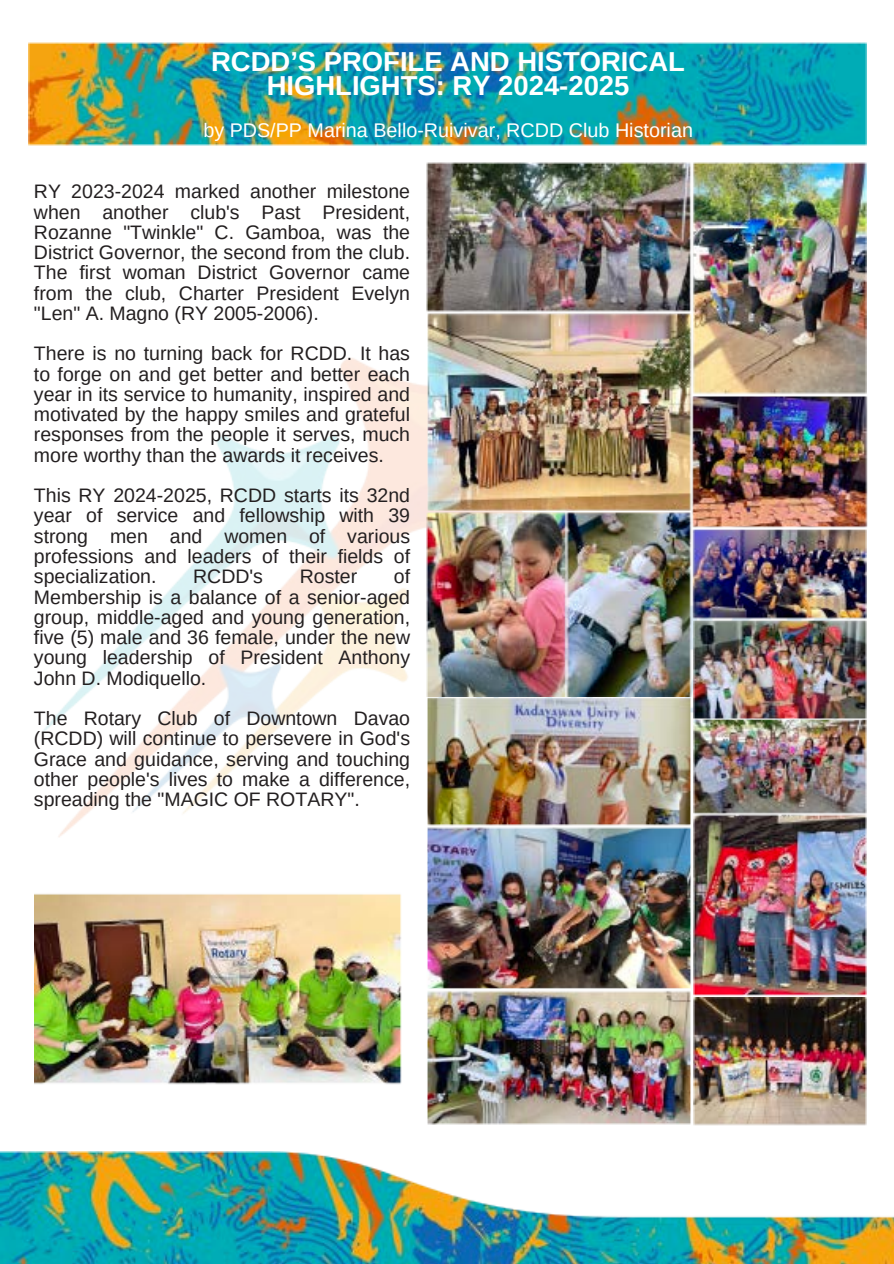
<style>
.page{position:relative;width:894px;height:1264px;background:#fff}
.page>*{position:absolute;margin:0;border:0;box-sizing:border-box;transform-origin:0 0}
.t1{font:700 27.45px/23.7px "Arimo";color:#fff;text-align:center}
.t2{font:19.8px "Arimo";color:#fff}
.t3{font:19.5px/20.2px "Arimo";color:#231f20;text-align:justify}
</style>
<div class="page">
<img style="left:0;top:1151px;width:893px;height:112px">
<img style="left:43px;top:358px;width:649px;height:479px">
<img style="left:29px;top:42px;width:837px;height:104px">
<img style="left:427px;top:163px;width:438px;height:533px">
<img style="left:35px;top:893px;width:367px;height:192px">
<img style="left:674px;top:388px;width:194px;height:147px">
<img style="left:669px;top:498px;width:197px;height:147px">
<img style="left:692px;top:611px;width:174px;height:82px">
<img style="left:427px;top:671px;width:264px;height:134px">
<img style="left:427px;top:805px;width:264px;height:121px">
<img style="left:692px;top:693px;width:174px;height:88px">
<img style="left:693px;top:781px;width:173px;height:215px">
<img style="left:427px;top:926px;width:264px;height:198px">
<img style="left:693px;top:997px;width:173px;height:129px">
<p class="t1" style="left:211px;top:50px;width:475px">RCDD’S PROFILE AND HISTORICAL<br>HIGHLIGHTS: RY 2024-2025</p>
<p class="t2" style="left:203px;top:119px;width:491px">by PDS/PP Marina Bello-Ruivivar, RCDD Club Historian</p>
<p class="t3" style="left:34px;top:181px;width:377px">RY 2023-2024 marked another milestone when another club's Past President, Rozanne "Twinkle" C. Gamboa, was the District Governor, the second from the club.<br>The first woman District Governor came from the club, Charter President Evelyn "Len" A. Magno (RY 2005-2006).</p>
<h1 class="t3" style="left:34px;top:343px;width:377px">There is no turning back for RCDD. It has to forge on and get better and better each year in its service to humanity, inspired and motivated by the happy smiles and grateful responses from the people it serves, much more worthy than the awards it receives.</h1>
<p class="t3" style="left:34px;top:485px;width:377px">This RY 2024-2025, RCDD starts its 32nd year of service and fellowship with 39 strong men and women of various professions and leaders of their fields of specialization.</p>
<p class="t3" style="left:34px;top:566px;width:377px;text-indent:360px">of Membership is a balance of a senior-aged group, middle-aged and young generation, five (5) male and 36 female, under the new young leadership of President Anthony John D. Modiquello.</p>
<p class="t3" style="left:34px;top:708px;width:377px">The Rotary Club of Downtown Davao (RCDD) will continue to persevere in God's Grace and guidance, serving and touching other people's lives to make a difference, spreading the "MAGIC OF ROTARY".</p>
<p class="t3" style="left:193px;top:566px;width:71px">RCDD's</p>
<p class="t3" style="left:299px;top:566px;width:59px">Roster</p>
</div>
